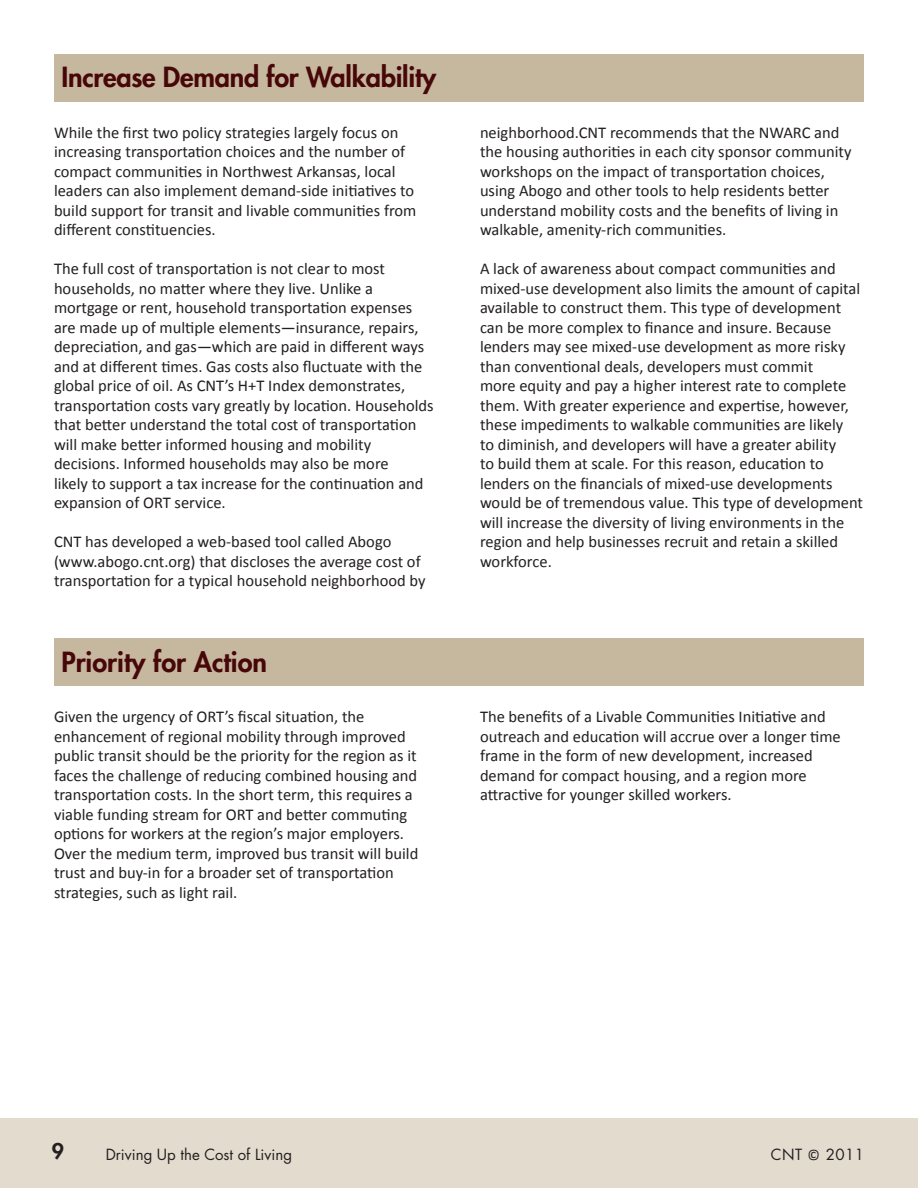
<style>
.page{position:relative;width:918px;height:1188px;background:#fff}
.page>*{position:absolute;margin:0;border:0;box-sizing:border-box;transform-origin:0 0}
.t1{font:800 27px "Futura Std";letter-spacing:-.01em;color:#470709}
.t2{font:800 21px "Futura Std";color:#231f20}
.t3{font:16.5px/19.5px "Calibri";color:#231f20}
.t4{font:15px "Futura Std";color:#231f20}
.s1{font-family:"Calibri"}
</style>
<div class="page">
<div style="left:0;top:1119px;width:918px;height:69px;background:#e2dbce"></div>
<div style="left:54px;top:639px;width:810px;height:47px;background:#c6b79f"></div>
<div style="left:54px;top:54px;width:810px;height:47px;background:#c6b79f"></div>
<p class="t1" style="left:61px;top:60px;width:376px">Increase Demand for Walkability</p>
<p class="t3" style="left:54px;top:122px;width:364px">While the first two policy strategies largely focus on increasing transportation choices and the number of compact communities in Northwest Arkansas, local leaders can also implement demand-side initiatives to build support for transit and livable communities from different constituencies.</p>
<p class="t3" style="left:54px;top:258px;width:381px">The full cost of transportation is not clear to most households, no matter where they live. Unlike a mortgage or rent, household transportation expenses are made up of multiple elements—insurance, repairs, depreciation, and gas—which are paid in different ways and at different times. Gas costs also fluctuate with the global price of oil. As CNT’s H+T Index demonstrates, transportation costs vary greatly by location. Households that better understand the total cost of transportation will make better informed housing and mobility decisions. Informed households may also be more<br>likely to support a tax increase for the continuation and expansion of ORT service.</p>
<p class="t3" style="left:54px;top:531px;width:373px">CNT has developed a web-based tool called Abogo (www.abogo.cnt.org) that discloses the average cost of transportation for a typical household neighborhood by</p>
<p class="t1" style="left:61px;top:645px;width:207px">Priority for Action</p>
<p class="t3" style="left:480px;top:122px;width:373px">neighborhood.CNT recommends that the NWARC and the housing authorities in each city sponsor community workshops on the impact of transportation choices, using Abogo and other tools to help residents better understand mobility costs and the benefits of living in walkable, amenity-rich communities.</p>
<p class="t3" style="left:480px;top:258px;width:385px">A lack of awareness about compact communities and mixed-use development also limits the amount of capital available to construct them. This type of development can be more complex to finance and insure. Because lenders may see mixed-use development as more risky than conventional deals, developers must commit<br>more equity and pay a higher interest rate to complete them. With greater experience and expertise, however, these impediments to walkable communities are likely<br>to diminish, and developers will have a greater ability<br>to build them at scale. For this reason, education to lenders on the financials of mixed-use developments would be of tremendous value. This type of development will increase the diversity of living environments in the region and help businesses recruit and retain a skilled workforce.</p>
<p class="t3" style="left:54px;top:706px;width:366px">Given the urgency of ORT’s fiscal situation, the enhancement of regional mobility through improved public transit should be the priority for the region as it faces the challenge of reducing combined housing and transportation costs. In the short term, this requires a viable funding stream for ORT and better commuting options for workers at the region’s major employers.<br>Over the medium term, improved bus transit will build trust and buy-in for a broader set of transportation strategies, such as light rail.</p>
<p class="t3" style="left:480px;top:706px;width:362px">The benefits of a Livable Communities Initiative and outreach and education will accrue over a longer time frame in the form of new development, increased demand for compact housing, and a region more attractive for younger skilled workers.</p>
<p class="t2" style="left:52px;top:1138px;width:14px">9</p>
<p class="t4" style="left:106px;top:1145px;width:188px">Driving Up the Cost of Living</p>
<p class="t4" style="left:771px;top:1145px;width:95px">CNT <span class="s1">©</span> 2011</p>
</div>
